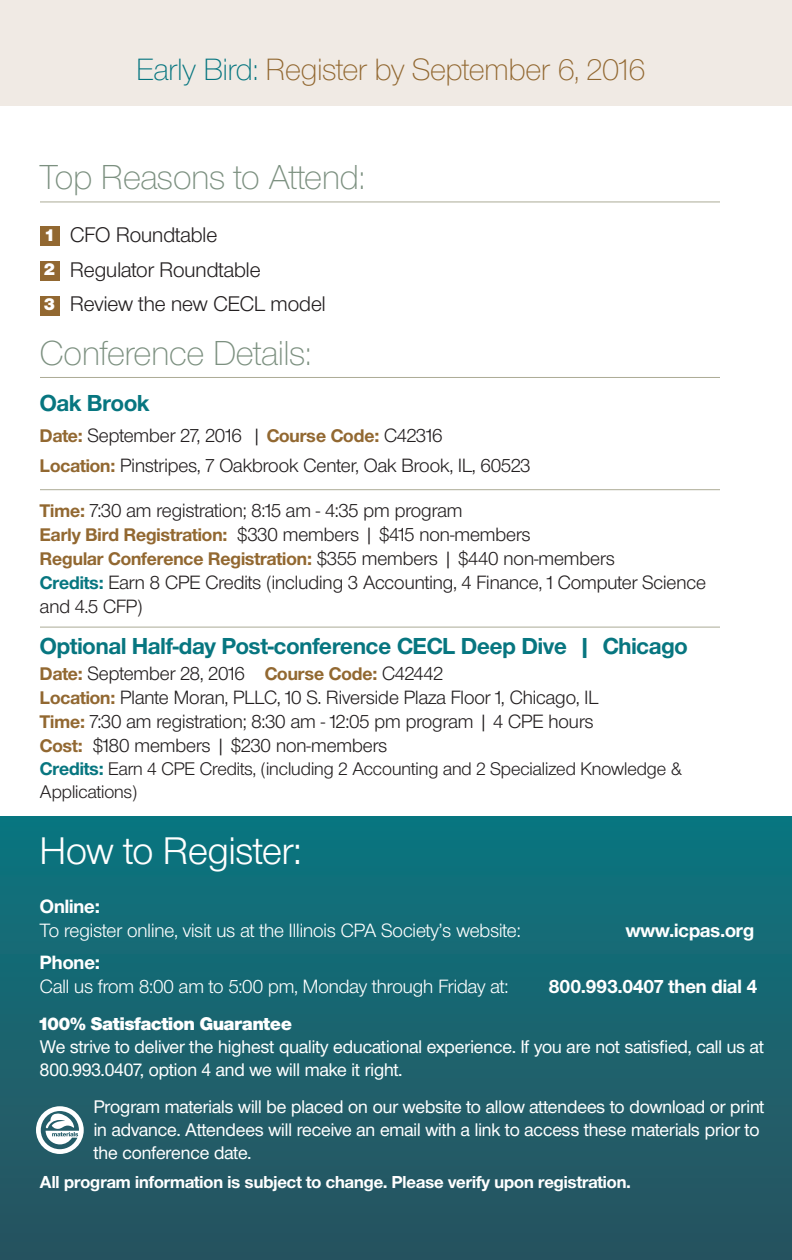
<style>
.page{position:relative;width:792px;height:1260px;background:#fff}
.page>*{position:absolute;margin:0;border:0;box-sizing:border-box;transform-origin:0 0}
.t1{font:40px "Nimbus San Nov D";color:#fff}
.t2{font:36px "Nimbus San Nov D Ligh";color:#7c9080}
.t3{font:32px "Nimbus San Nov D Ligh";color:#926831}
.t4{font:700 24px "Nimbus San Nov D";color:#077680}
.t5{font:22px/34.8px "Nimbus San Nov D";color:#231f20}
.t6{font:20px/24px "Nimbus San Nov D";color:#231f20}
.t7{font:20px "Nimbus San Nov D";color:#fff}
.t8{font:700 20px "Nimbus San Nov D";color:#fff}
.t9{font:500 19px/22.8px "Nimbus San Nov D";color:#fff}
.t10{font:19px/22.8px "Nimbus San Nov D";color:#231f20}
.t11{font:700 19px "Nimbus San Nov D";color:#926831}
.t12{font:19px "Nimbus San Nov D Blac";color:#fff}
.t13{font:700 18px "Nimbus San Nov D";color:#fff}
.t14{font:18px/34.8px "Nimbus San Nov D Blac";color:#fff;text-align:justify}
.s1{color:#077680}
.s2{font-weight:700;font-size:19px;color:#926831}
.s3{font-weight:400;font-size:20px;color:#231f20}
.s4{font-weight:700;font-size:19px;color:#077680}
.s5{font-weight:700;color:#077680}
</style>
<div class="page">
<div style="left:0;top:0;width:792px;height:106px;background:#f0eae4"></div>
<hr style="left:40px;top:201px;width:680px;height:1px;background:#acab96">
<hr style="left:40px;top:377px;width:680px;height:1px;background:#acab96">
<hr style="left:40px;top:489px;width:680px;height:1px;background:#acab96">
<hr style="left:40px;top:627px;width:680px;height:1px;background:#acab96">
<div style="left:40px;top:226px;width:19px;height:20px;background:#926831"></div>
<div style="left:40px;top:261px;width:19px;height:20px;background:#926831"></div>
<div style="left:40px;top:296px;width:19px;height:19px;background:#926831"></div>
<div style="left:0;top:816px;width:792px;height:444px;background:linear-gradient(to bottom,#0b7580,#29525e)"></div>
<svg style="left:36px;top:1106px;width:48px;height:48px"></svg>
<h3 class="t3" style="left:137px;top:59px;width:510px"><span class="s1">Early Bird:</span> Register by September 6, 2016</h3>
<h2 class="t2" style="left:40px;top:164px;width:326px">Top Reasons to Attend:</h2>
<p class="t5" style="left:70px;top:219px;width:257px">CFO Roundtable<br>Regulator Roundtable<br>Review the new CECL model</p>
<h2 class="t2" style="left:40px;top:341px;width:272px">Conference Details:</h2>
<p class="t4" style="left:40px;top:395px;width:111px">Oak Brook</p>
<p class="t6" style="left:40px;top:423px;width:492px;line-height:30px"><span class="s2">Date:</span> September 27, 2016 | <span class="s2">Course Code:</span> C42316<br><span class="s2">Location:</span> Pinstripes, 7 Oakbrook Center, Oak Brook, IL, 60523</p>
<p class="t6" style="left:40px;top:500px;width:492px"><span class="s2">Time:</span> 7:30 am registration; 8:15 am - 4:35 pm program<br><span class="s2">Early Bird Registration:</span> $330 members | $415 non-members</p>
<p class="t11" style="left:40px;top:552px;width:576px">Regular Conference Registration: <span class="s3">$355 members | $440 non-members</span></p>
<p class="t6" style="left:40px;top:572px;width:668px"><span class="s4">Credits:</span> Earn 8 CPE Credits (including 3 Accounting, 4 Finance, 1 Computer Science and 4.5 CFP)</p>
<p class="t4" style="left:40px;top:638px;width:649px">Optional Half-day Post-conference CECL Deep Dive | Chicago</p>
<p class="t6" style="left:40px;top:663px;width:560px"><span class="s2">Date:</span> September 28, 2016 <span class="s2">Course Code:</span> C42442<br><span class="s2">Location:</span> Plante Moran, PLLC, 10 S. Riverside Plaza Floor 1, Chicago, IL <span class="s2">Time:</span> 7:30 am registration; 8:30 am - 12:05 pm program | 4 CPE hours <span class="s2">Cost:</span> $180 members | $230 non-members</p>
<p class="t10" style="left:40px;top:759px;width:643px"><span class="s5">Credits:</span> Earn 4 CPE Credits, (including 2 Accounting and 2 Specialized Knowledge &amp;<br>Applications)</p>
<p class="t14" style="left:44px;top:219px;width:12px">1<br>2<br>3</p>
<h1 class="t1" style="left:40px;top:838px;width:263px">How to Register:</h1>
<p class="t8" style="left:40px;top:900px;width:61px">Online:</p>
<p class="t7" style="left:40px;top:924px;width:482px">To register online, visit us at the Illinois CPA Society’s website:</p>
<p class="t8" style="left:626px;top:924px;width:130px">www.icpas.org</p>
<p class="t8" style="left:40px;top:955px;width:61px">Phone:</p>
<p class="t7" style="left:40px;top:979px;width:470px">Call us from 8:00 am to 5:00 pm, Monday through Friday at:</p>
<p class="t8" style="left:549px;top:979px;width:210px">800.993.0407 then dial 4</p>
<p class="t12" style="left:40px;top:1017px;width:253px">100% Satisfaction Guarantee</p>
<p class="t9" style="left:40px;top:1037px;width:725px">We strive to deliver the highest quality educational experience. If you are not satisfied, call us at<br>800.993.0407, option 4 and we will make it right.</p>
<p class="t9" style="left:94px;top:1097px;width:672px">Program materials will be placed on our website to allow attendees to download or print in advance. Attendees will receive an email with a link to access these materials prior to the conference date.</p>
<p class="t13" style="left:40px;top:1176px;width:592px">All program information is subject to change. Please verify upon registration.</p>
</div>
